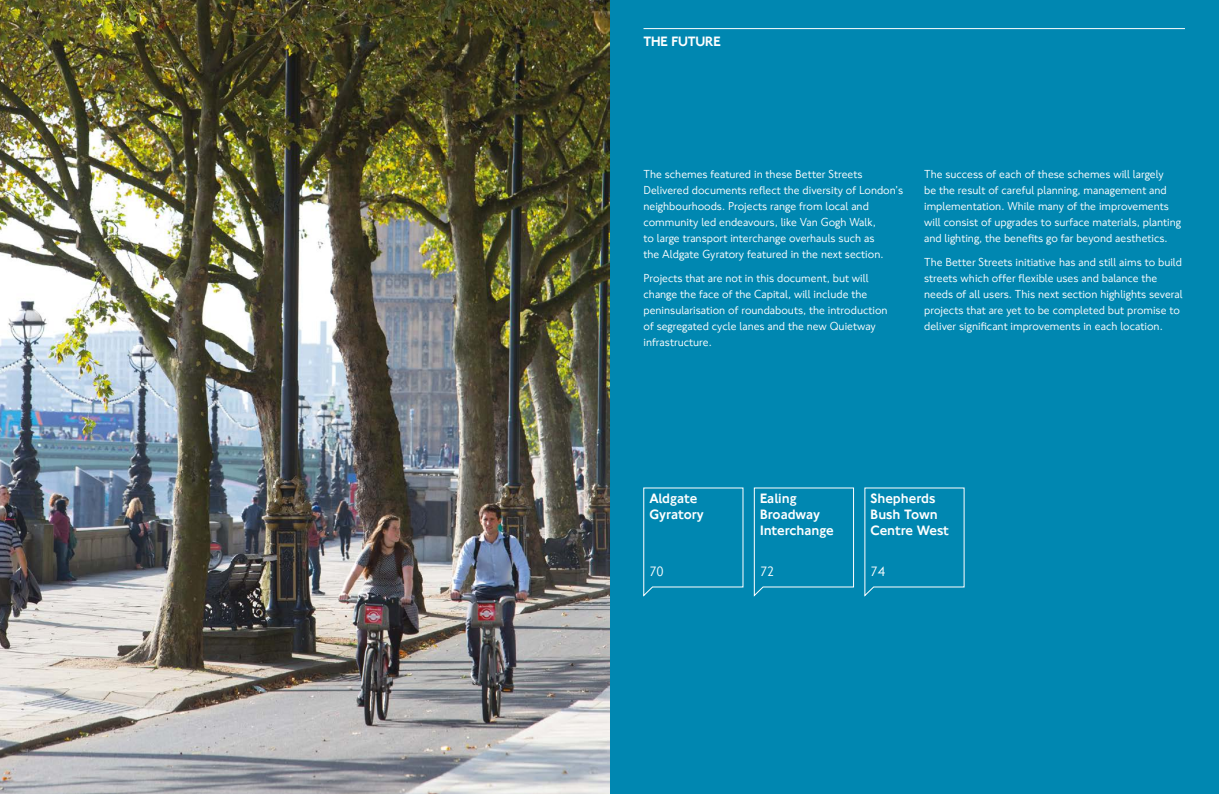
<style>
.page{position:relative;width:1219px;height:794px;background:#fff}
.page>*{position:absolute;margin:0;border:0;box-sizing:border-box;transform-origin:0 0}
.t1{font:500 14px/16px "NJ Font";color:#fff}
.t2{font:14px "NJ Font";color:#fff}
.t3{font:12px/16px "NJ Font";color:#fff}
</style>
<div class="page">
<div style="left:609px;top:0;width:610px;height:794px;background:#0087b1"></div>
<img style="left:0;top:0;width:609px;height:794px">
<hr style="left:643px;top:28px;width:542px;height:1px;background:#fff">
<svg style="left:643px;top:487px;width:100px;height:109px"></svg>
<svg style="left:754px;top:487px;width:100px;height:109px"></svg>
<svg style="left:864px;top:487px;width:101px;height:109px"></svg>
<p class="t1" style="left:643px;top:34px;width:79px">THE FUTURE</p>
<p class="t3" style="left:643px;top:166px;width:261px">The schemes featured in these Better Streets Delivered documents reflect the diversity of London’s neighbourhoods. Projects range from local and community led endeavours, like Van Gogh Walk,<br>to large transport interchange overhauls such as<br>the Aldgate Gyratory featured in the next section.</p>
<p class="t3" style="left:643px;top:270px;width:246px">Projects that are not in this document, but will change the face of the Capital, will include the peninsularisation of roundabouts, the introduction of segregated cycle lanes and the new Quietway infrastructure.</p>
<p class="t3" style="left:924px;top:166px;width:258px">The success of each of these schemes will largely<br>be the result of careful planning, management and implementation. While many of the improvements will consist of upgrades to surface materials, planting and lighting, the benefits go far beyond aesthetics.</p>
<p class="t3" style="left:924px;top:254px;width:260px">The Better Streets initiative has and still aims to build streets which offer flexible uses and balance the needs of all users. This next section highlights several projects that are yet to be completed but promise to deliver significant improvements in each location.</p>
<p class="t1" style="left:649px;top:491px;width:56px">Aldgate<br>Gyratory</p>
<p class="t2" style="left:649px;top:562px;width:16px">70</p>
<p class="t1" style="left:760px;top:491px;width:75px">Ealing<br>Broadway<br>Interchange</p>
<p class="t2" style="left:760px;top:562px;width:16px">72</p>
<p class="t1" style="left:871px;top:491px;width:80px">Shepherds<br>Bush Town<br>Centre West</p>
<p class="t2" style="left:871px;top:562px;width:16px">74</p>
</div>
